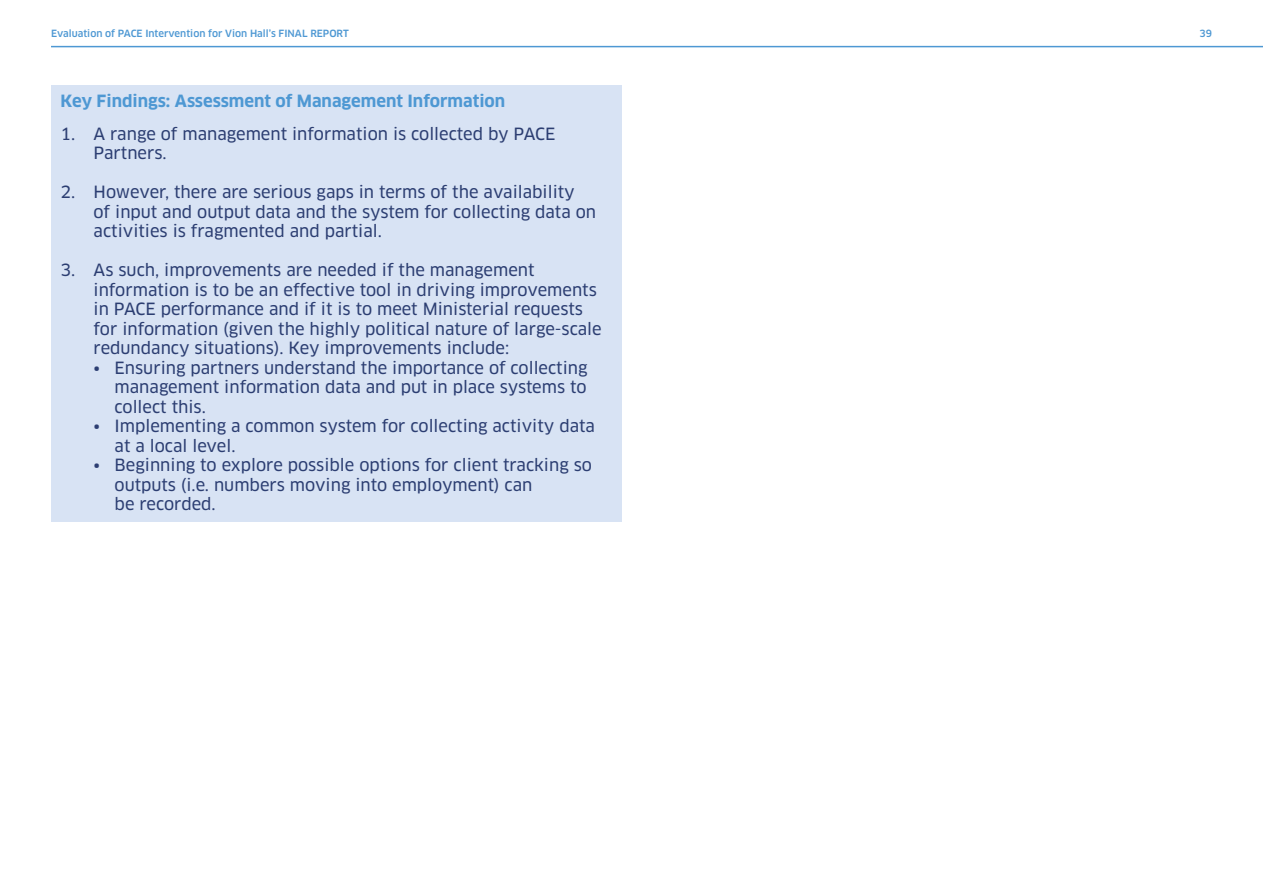
<style>
.page{position:relative;width:1263px;height:893px;background:#fff}
.page>*{position:absolute;margin:0;border:0;box-sizing:border-box;transform-origin:0 0}
.t1{font:16.5px/19.5px "Clan News";color:#2c3e72}
.t2{font:700 16.5px "Clan";color:#4e98d3}
.t3{font:500 9.75px "Clan";color:#4e98d3}
</style>
<div class="page">
<hr style="left:51px;top:46px;width:1212px;height:1px;background:#4e98d3">
<div style="left:51px;top:85px;width:571px;height:437px;background:#d8e3f4"></div>
<p class="t3" style="left:51px;top:28px;width:299px">Evaluation of PACE Intervention for Vion Hall’s FINAL REPORT</p>
<p class="t3" style="left:1199px;top:28px;width:14px">39</p>
<p class="t2" style="left:61px;top:91px;width:446px">Key Findings: Assessment of Management Information</p>
<p class="t1" style="left:94px;top:124px;width:463px;text-indent:-33px">1. A range of management information is collected by PACE<br>Partners.</p>
<p class="t1" style="left:94px;top:183px;width:504px;text-indent:-33px">2. However, there are serious gaps in terms of the availability<br>of input and output data and the system for collecting data on activities is fragmented and partial.</p>
<p class="t1" style="left:94px;top:261px;width:510px;text-indent:-33px">3. As such, improvements are needed if the management information is to be an effective tool in driving improvements in PACE performance and if it is to meet Ministerial requests for information (given the highly political nature of large-scale redundancy situations). Key improvements include:</p>
<p class="t1" style="left:115px;top:358px;width:474px;text-align:justify;text-indent:-21px">• Ensuring partners understand the importance of collecting management information data and put in place systems to collect this.</p>
<p class="t1" style="left:115px;top:417px;width:482px;text-indent:-21px">• Implementing a common system for collecting activity data at a local level.</p>
<p class="t1" style="left:115px;top:456px;width:479px;text-indent:-21px">• Beginning to explore possible options for client tracking so outputs (i.e. numbers moving into employment) can<br>be recorded.</p>
</div>
